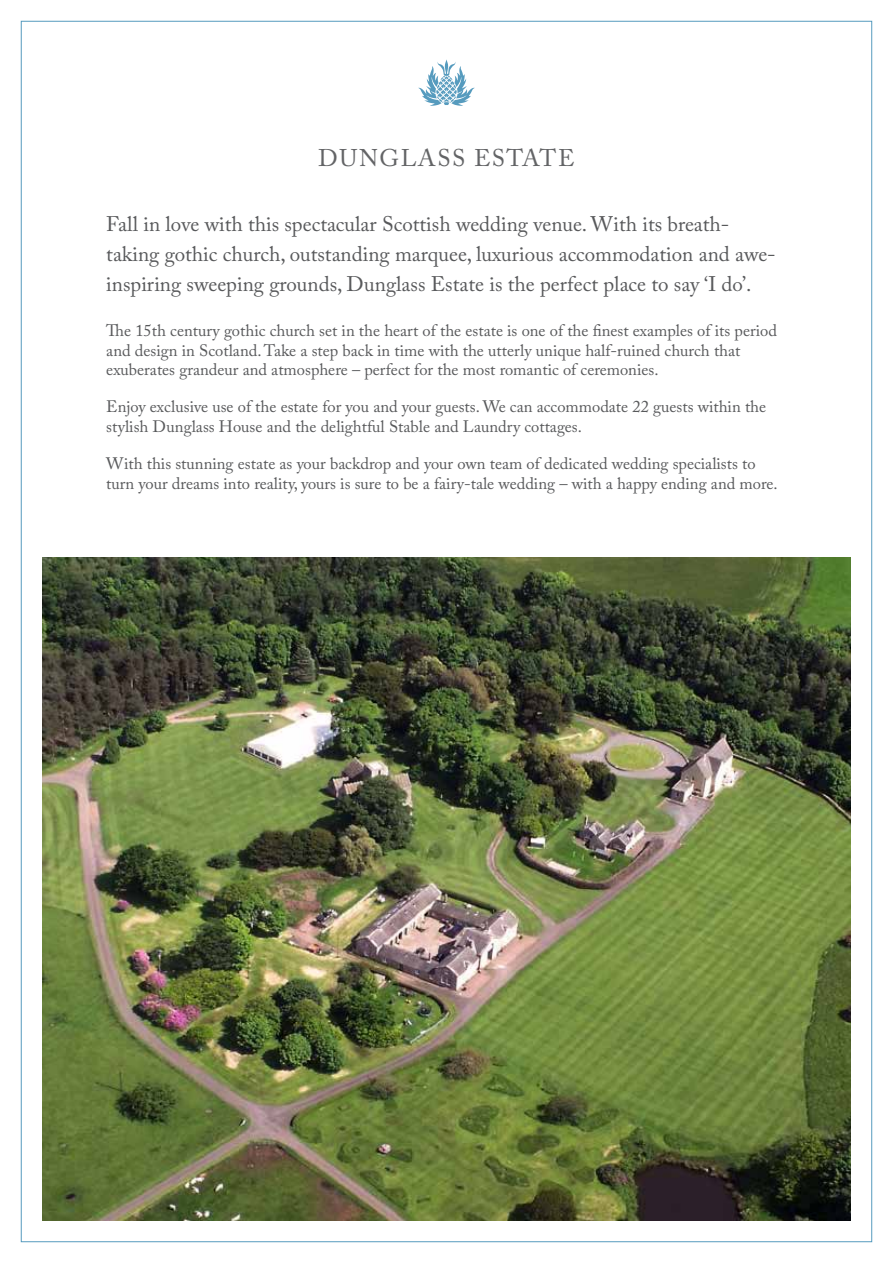
<style>
.page{position:relative;width:893px;height:1263px;background:#fff}
.page>*{position:absolute;margin:0;border:0;box-sizing:border-box;transform-origin:0 0}
.t1{font:24px "Adobe Caslon Pro";letter-spacing:.065em;color:#636466}
.t2{font:21px/30px "Adobe Caslon Pro";color:#58595b}
.t3{font:16.5px/19.8px "Adobe Caslon Pro";color:#58595b}
</style>
<div class="page">
<svg style="left:418px;top:59px;width:57px;height:47px"></svg>
<img style="left:43px;top:557px;width:807px;height:663px">
<h1 class="t1" style="left:318px;top:144px;width:258px">DUNGLASS ESTATE</h1>
<p class="t2" style="left:106px;top:208px;width:671px">Fall in love with this spectacular Scottish wedding venue. With its breath&shy;taking gothic church, outstanding marquee, luxurious accommodation and awe&shy;inspiring sweeping grounds, Dunglass Estate is the perfect place to say ‘I do’.</p>
<p class="t3" style="left:106px;top:320px;width:672px">The 15th century gothic church set in the heart of the estate is one of the finest examples of its period and design in Scotland. Take a step back in time with the utterly unique half-ruined church that exuberates grandeur and atmosphere – perfect for the most romantic of ceremonies.</p>
<p class="t3" style="left:106px;top:397px;width:661px">Enjoy exclusive use of the estate for you and your guests. We can accommodate 22 guests within the stylish Dunglass House and the delightful Stable and Laundry cottages.</p>
<p class="t3" style="left:106px;top:453px;width:673px">With this stunning estate as your backdrop and your own team of dedicated wedding specialists to turn your dreams into reality, yours is sure to be a fairy-tale wedding – with a happy ending and more.</p>
</div>
